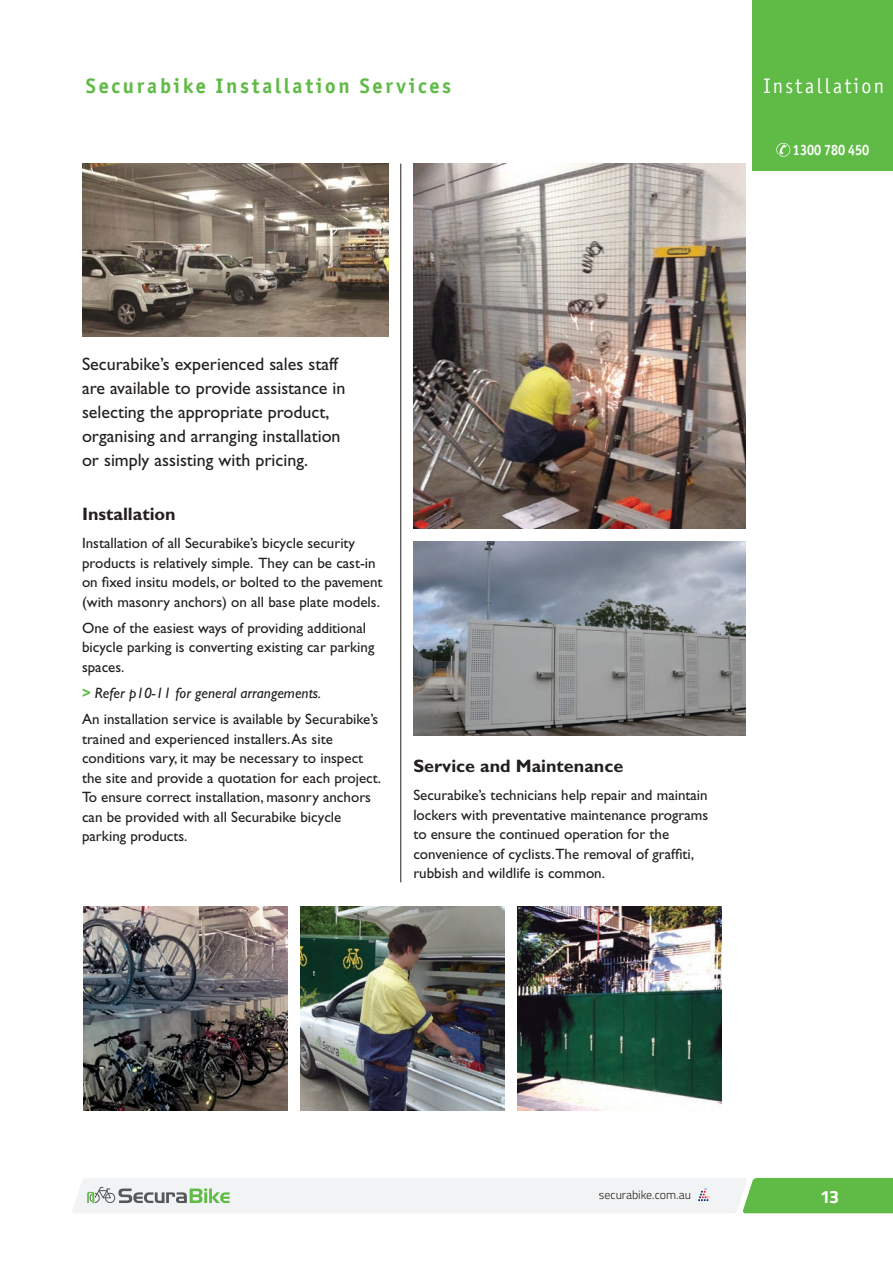
<style>
.page{position:relative;width:893px;height:1263px;background:#fff}
.page>*{position:absolute;margin:0;border:0;box-sizing:border-box;transform-origin:0 0}
.t1{font:700 21px "Officina Sans ITC Pro";letter-spacing:.135em;color:#60bb46}
.t2{font:21px "Officina Sans ITC Pro";letter-spacing:.12em;color:#fff;scale:.95 1}
.t3{font:18px/24px "Gill Sans Std";color:#231f20}
.t4{font:700 18px "Gill Sans Std";color:#231f20}
.t5{font:700 18px "Titillium";color:#fff}
.t6{font:15px/19.5px "Gill Sans Std";color:#231f20}
.t7{font:700 15px "Officina Sans ITC Pro";color:#fff;scale:.88 1}
.t8{font:300 12px "Titillium";color:#231f20}
.s1{font-weight:700;color:#60bb46}
.s2{font-style:italic}
</style>
<div class="page">
<div style="left:753px;top:0;width:140px;height:170px;background:#60bb46"></div>
<svg style="left:776px;top:143px;width:14px;height:14px"></svg>
<svg style="left:73px;top:1178px;width:820px;height:35px"></svg>
<hr style="left:400px;top:164px;width:1px;height:718px;background:#231f20">
<img style="left:414px;top:164px;width:331px;height:364px">
<img style="left:82px;top:164px;width:306px;height:172px">
<img style="left:414px;top:541px;width:331px;height:194px">
<img style="left:83px;top:907px;width:205px;height:204px">
<img style="left:300px;top:907px;width:204px;height:204px">
<img style="left:517px;top:907px;width:204px;height:204px">
<h1 class="t1" style="left:86px;top:72px;width:367px">Securabike Installation Services</h1>
<h1 class="t2" style="left:764px;top:73px;width:128px">Installation</h1>
<p class="t3" style="left:82px;top:352px;width:265px">Securabike’s experienced sales staff are available to provide assistance in selecting the appropriate product, organising and arranging installation or simply assisting with pricing.</p>
<p class="t4" style="left:82px;top:503px;width:95px">Installation</p>
<p class="t6" style="left:82px;top:533px;width:302px">Installation of all Securabike’s bicycle security products is relatively simple. They can be cast-in on fixed insitu models, or bolted to the pavement (with masonry anchors) on all base plate models.</p>
<p class="t6" style="left:82px;top:618px;width:294px">One of the easiest ways of providing additional bicycle parking is converting existing car parking spaces.</p>
<p class="t6" style="left:82px;top:680px;width:298px;line-height:25.8px"><span class="s1">&gt;</span> <span class="s2">Refer p10-11 for general arrangements.<br></span>An installation service is available by Securabike’s</p>
<p class="t6" style="left:82px;top:729px;width:301px">trained and experienced installers. As site conditions vary, it may be necessary to inspect the site and provide a quotation for each project.<br>To ensure correct installation, masonry anchors can be provided with all Securabike bicycle parking products.</p>
<p class="t4" style="left:413px;top:755px;width:212px">Service and Maintenance</p>
<p class="t6" style="left:413px;top:785px;width:296px">Securabike’s technicians help repair and maintain lockers with preventative maintenance programs to ensure the continued operation for the convenience of cyclists.The removal of graffiti, rubbish and wildlife is common.</p>
<p class="t7" style="left:793px;top:140px;width:88px">1300 780 450</p>
<p class="t8" style="left:599px;top:1186px;width:94px">securabike.com.au</p>
<p class="t5" style="left:820px;top:1182px;width:21px">13</p>
</div>
